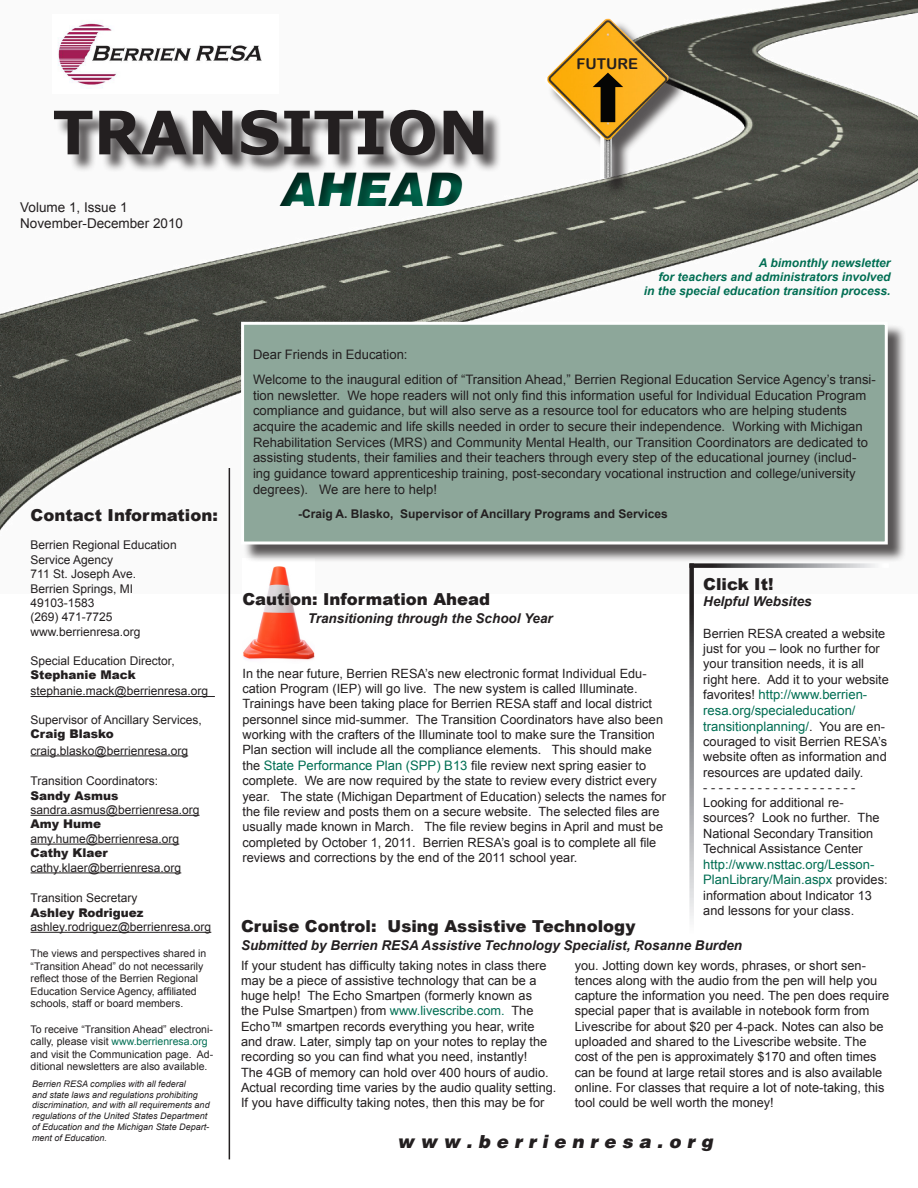
<style>
.page{position:relative;width:918px;height:1188px;background:#fff}
.page>*{position:absolute;margin:0;border:0;box-sizing:border-box;transform-origin:0 0}
.t1{font:700 60px "Verdana";color:#231f20}
.t2{font:46.5px "Airbus Special";color:#016e53}
.t3{font:18px "Airbus Special";color:#231f20}
.t4{font:900 16.5px "Arial";color:#231f20}
.t5{font:14.85px "Arial Rounded MT Bold";color:#231f20}
.t6{font:italic 700 13.5px "Arial";color:#231f20}
.t7{font:13.5px "Arial";color:#231f20}
.t8{font:13.05px/15.6px "Arial";color:#231f20}
.t9{font:13.05px/15.6px "Arial";color:#016e53}
.t10{font:12.75px/15.3px "Arial";color:#231f20}
.t11{font:12px "Arial";color:#231f20}
.t12{font:italic 700 12px "Arial";color:#016e53}
.t13{font:900 12px "Arial";color:#231f20}
.t14{font:700 12px "Arial";color:#231f20}
.t15{font:10.5px/12.6px "Arial";color:#231f20}
.t16{font:italic 9px/10.8px "Arial";color:#231f20}
.s1{color:#016e53}
.s2{font-size:13.05px;color:#016e53}
.s3{font-size:12.75px;color:#231f20}
</style>
<div class="page">
<img style="left:0;top:0;width:918px;height:594px">
<div style="left:547px;top:21px;width:139px;height:176px;background:#231f20;opacity:.75"></div>
<img style="left:545px;top:18px;width:123px;height:161px">
<svg style="left:592px;top:71px;width:34px;height:52px;background:#946810"></svg>
<img style="left:53px;top:15px;width:226px;height:78px">
<div style="left:56px;top:112px;width:446px;height:62px;background:#231f20;opacity:.75"></div>
<hr style="left:31px;top:696px;width:184px;height:1px;background:#231f20">
<hr style="left:31px;top:755px;width:157px;height:1px;background:#231f20">
<hr style="left:31px;top:815px;width:169px;height:1px;background:#231f20">
<hr style="left:31px;top:844px;width:148px;height:1px;background:#231f20">
<hr style="left:31px;top:872px;width:150px;height:1px;background:#231f20">
<hr style="left:31px;top:932px;width:180px;height:1px;background:#231f20">
<hr style="left:229px;top:468px;width:1px;height:691px;background:#231f20">
<img style="left:242px;top:558px;width:72px;height:102px">
<div style="left:276px;top:158px;width:259px;height:89px;background:#231f20;opacity:.75"></div>
<svg style="left:694px;top:563px;width:195px;height:5px"></svg>
<svg style="left:689px;top:563px;width:5px;height:358px;background:#8e8e90"></svg>
<div style="left:243px;top:324px;width:663px;height:239px;background:#231f20;opacity:.75"></div>
<div style="left:243px;top:323px;width:643px;height:220px;background:#8da79a"></div>
<div style="left:241px;top:322px;width:647px;height:222px;border:3px solid #fff"></div>
<p class="t1" style="left:53px;top:90px;width:438px">TRANSITION</p>
<p class="t7" style="left:20px;top:198px;width:109px">Volume 1, Issue 1</p>
<p class="t7" style="left:20px;top:215px;width:164px">November-December 2010</p>
<h2 class="t2" style="left:279px;top:163px;width:182px">AHEAD</h2>
<p class="t5" style="left:576px;top:55px;width:63px">FUTURE</p>
<p class="t12" style="left:759px;top:254px;width:133px">A bimonthly newsletter</p>
<p class="t12" style="left:658px;top:269px;width:234px">for teachers and administrators involved</p>
<p class="t12" style="left:644px;top:283px;width:248px">in the special education transition process.</p>
<p class="t4" style="left:31px;top:503px;width:189px">Contact Information:</p>
<p class="t11" style="left:31px;top:537px;width:148px">Berrien Regional Education</p>
<p class="t11" style="left:31px;top:552px;width:84px">Service Agency</p>
<p class="t11" style="left:31px;top:566px;width:107px">711 St. Joseph Ave.</p>
<p class="t11" style="left:31px;top:581px;width:104px">Berrien Springs, MI</p>
<p class="t11" style="left:31px;top:595px;width:66px">49103-1583</p>
<p class="t11" style="left:31px;top:609px;width:84px">(269) 471-7725</p>
<p class="t11" style="left:31px;top:624px;width:112px">www.berrienresa.org</p>
<p class="t11" style="left:31px;top:653px;width:146px">Special Education Director,</p>
<p class="t13" style="left:31px;top:666px;width:107px">Stephanie Mack</p>
<p class="t11" style="left:31px;top:683px;width:179px">stephanie.mack@berrienresa.org</p>
<p class="t11" style="left:31px;top:712px;width:173px">Supervisor of Ancillary Services,</p>
<p class="t13" style="left:31px;top:725px;width:85px">Craig Blasko</p>
<p class="t11" style="left:31px;top:743px;width:159px">craig.blasko@berrienresa.org</p>
<p class="t11" style="left:31px;top:773px;width:129px">Transition Coordinators:</p>
<p class="t13" style="left:31px;top:787px;width:90px">Sandy Asmus</p>
<p class="t11" style="left:31px;top:802px;width:170px">sandra.asmus@berrienresa.org</p>
<p class="t13" style="left:31px;top:815px;width:72px">Amy Hume</p>
<p class="t11" style="left:31px;top:831px;width:150px">amy.hume@berrienresa.org</p>
<p class="t13" style="left:31px;top:844px;width:79px">Cathy Klaer</p>
<p class="t11" style="left:31px;top:860px;width:152px">cathy.klaer@berrienresa.org</p>
<p class="t11" style="left:31px;top:890px;width:108px">Transition Secretary</p>
<p class="t13" style="left:31px;top:904px;width:115px">Ashley Rodriguez</p>
<p class="t11" style="left:31px;top:919px;width:182px">ashley.rodriguez@berrienresa.org</p>
<p class="t15" style="left:31px;top:947px;width:177px">The views and perspectives shared in</p>
<p class="t15" style="left:31px;top:960px;width:174px">“Transition Ahead” do not necessarily reflect those of the Berrien Regional Education Service Agency, affiliated schools, staff or board members.</p>
<p class="t15" style="left:31px;top:1023px;width:184px">To receive “Transition Ahead” electroni&shy;cally, please visit <span class="s1">www.berrienresa.org </span>and visit the Communication page. Ad&shy;ditional newsletters are also available.</p>
<p class="t16" style="left:32px;top:1078px;width:179px">Berrien RESA complies with all federal<br>and state laws and regulations prohibiting discrimination, and with all requirements and regulations of the United States Department of Education and the Michigan State Depart&shy;ment of Education.</p>
<p class="t8" style="left:253px;top:347px;width:156px">Dear Friends in Education:</p>
<p class="t8" style="left:253px;top:372px;width:624px">Welcome to the inaugural edition of “Transition Ahead,” Berrien Regional Education Service Agency’s transi&shy;tion newsletter. We hope readers will not only find this information useful for Individual Education Program compliance and guidance, but will also serve as a resource tool for educators who are helping students acquire the academic and life skills needed in order to secure their independence. Working with Michigan Rehabilitation Services (MRS) and Community Mental Health, our Transition Coordinators are dedicated to assisting students, their families and their teachers through every step of the educational journey (includ&shy;ing guidance toward apprenticeship training, post-secondary vocational instruction and college/university degrees). We are here to help!</p>
<p class="t14" style="left:298px;top:506px;width:371px">-Craig A. Blasko, Supervisor of Ancillary Programs and Services</p>
<p class="t4" style="left:242px;top:587px;width:249px">Caution: Information Ahead</p>
<p class="t6" style="left:308px;top:609px;width:246px">Transitioning through the School Year</p>
<p class="t10" style="left:242px;top:666px;width:425px">In the near future, Berrien RESA’s new electronic format Individual Edu&shy;cation Program (IEP) will go live. The new system is called Illuminate.<br>Trainings have been taking place for Berrien RESA staff and local district personnel since mid-summer. The Transition Coordinators have also been working with the crafters of the Illuminate tool to make sure the Transition Plan section will include all the compliance elements. This should make the <span class="s2">State Performance Plan (SPP) B13</span> file review next spring easier to complete. We are now required by the state to review every district every year. The state (Michigan Department of Education) selects the names for the file review and posts them on a secure website. The selected files are usually made known in March. The file review begins in April and must be completed by October 1, 2011. Berrien RESA’s goal is to complete all file reviews and corrections by the end of the 2011 school year.</p>
<p class="t4" style="left:703px;top:572px;width:72px">Click It!</p>
<p class="t6" style="left:703px;top:593px;width:110px">Helpful Websites</p>
<p class="t10" style="left:703px;top:626px;width:187px">Berrien RESA created a website just for you – look no further for your transition needs, it is all right here. Add it to your website</p>
<p class="t9" style="left:703px;top:687px;width:183px"><span class="s3">favorites!</span> http://www.berrien&shy;resa.org/specialeducation/ transitionplanning/<span class="s3">. You are en-</span></p>
<p class="t10" style="left:703px;top:734px;width:185px;text-align:justify">couraged to visit Berrien RESA’s website often as information and resources are updated daily.</p>
<p class="t10" style="left:703px;top:780px;width:154px">- - - - - - - - - - - - - - - - - - - -</p>
<p class="t10" style="left:703px;top:795px;width:178px">Looking for additional re&shy;sources? Look no further. The<br>National Secondary Transition<br>Technical Assistance Center</p>
<p class="t9" style="left:703px;top:856px;width:186px">http://www.nsttac.org/Lesson-<br>PlanLibrary/Main.aspx <span class="s3">provides:</span></p>
<p class="t10" style="left:703px;top:888px;width:170px">information about Indicator 13 and lessons for your class.</p>
<p class="t4" style="left:241px;top:914px;width:396px">Cruise Control: Using Assistive Technology</p>
<p class="t6" style="left:241px;top:936px;width:503px">Submitted by Berrien RESA Assistive Technology Specialist, Rosanne Burden</p>
<p class="t10" style="left:241px;top:958px;width:317px">If your student has difficulty taking notes in class there may be a piece of assistive technology that can be a huge help! The Echo Smartpen (formerly known as<br>the Pulse Smartpen) from <span class="s1">www.livescribe.com.</span> The Echo™ smartpen records everything you hear, write and draw. Later, simply tap on your notes to replay the recording so you can find what you need, instantly!<br>The 4GB of memory can hold over 400 hours of audio.<br>Actual recording time varies by the audio quality setting.<br>If you have difficulty taking notes, then this may be for</p>
<p class="t10" style="left:575px;top:958px;width:316px">you. Jotting down key words, phrases, or short sen&shy;tences along with the audio from the pen will help you capture the information you need. The pen does require special paper that is available in notebook form from Livescribe for about $20 per 4-pack. Notes can also be uploaded and shared to the Livescribe website. The cost of the pen is approximately $170 and often times can be found at large retail stores and is also available online. For classes that require a lot of note-taking, this tool could be well worth the money!</p>
<p class="t3" style="left:397px;top:1132px;width:317px">w w w . b e r r i e n r e s a . o r g</p>
</div>
